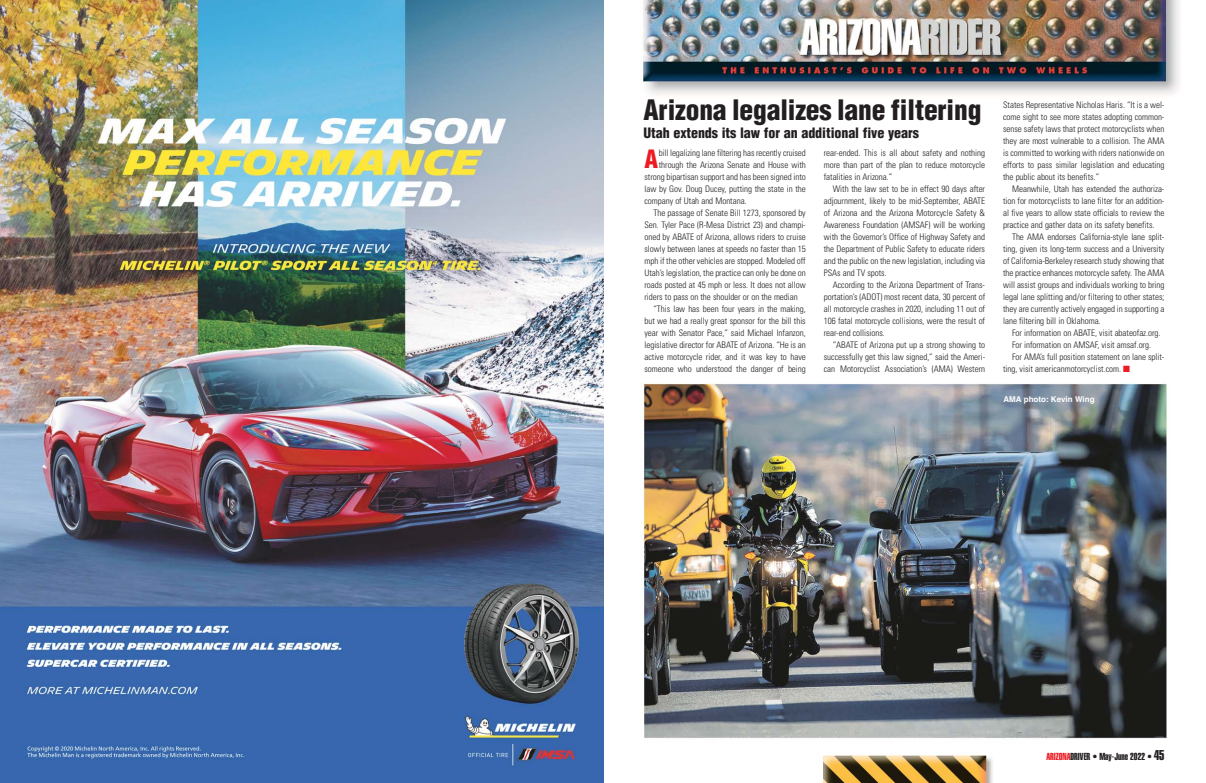
<style>
.page{position:relative;width:1206px;height:783px;background:#fff}
.page>*{position:absolute;margin:0;border:0;box-sizing:border-box;transform-origin:0 0}
.t1{font:900 condensed 27.5px "Helvetica";letter-spacing:-.005em;color:#231f20}
.t2{font:900 condensed 24.6px "Helvetica";color:#ed1c24}
.t3{font:900 condensed 14px "Helvetica";letter-spacing:-.005em;color:#231f20}
.t4{font:10px "Helvetica Extra Compressed";color:#231f20}
.t5{font:300 condensed 9px/12px "Univers";letter-spacing:-.005em;color:#231f20;text-align:justify}
.t6{font:700 8px "Helvetica";color:#fff}
.s1{color:#ed1c24}
.s2{font-size:14px}
</style>
<div class="page">
<img style="left:603px;top:0;width:576px;height:783px">
<img style="left:824px;top:756px;width:162px;height:27px">
<img style="left:0;top:0;width:603px;height:783px">
<h1 class="t1" style="left:644px;top:99px;width:340px">Arizona legalizes lane filtering</h1>
<h3 class="t3" style="left:644px;top:127px;width:277px">Utah extends its law for an additional five years</h3>
<h2 class="t2" style="left:644px;top:150px;width:15px">A</h2>
<p class="t5" style="left:659px;top:148px;width:148px">bill legalizing lane filtering has recently cruised</p>
<p class="t5" style="left:659px;top:160px;width:148px">through the Arizona Senate and House with</p>
<p class="t5" style="left:645px;top:172px;width:163px">strong bipartisan support and has been signed into</p>
<p class="t5" style="left:645px;top:184px;width:163px">law by Gov. Doug Ducey, putting the state in the</p>
<p class="t5" style="left:645px;top:196px;width:104px">company of Utah and Montana.</p>
<p class="t5" style="left:654px;top:208px;width:154px">The passage of Senate Bill 1273, sponsored by</p>
<p class="t5" style="left:645px;top:220px;width:163px">Sen. Tyler Pace (R-Mesa District 23) and champi-</p>
<p class="t5" style="left:645px;top:232px;width:163px">oned by ABATE of Arizona, allows riders to cruise</p>
<p class="t5" style="left:645px;top:244px;width:163px">slowly between lanes at speeds no faster than 15</p>
<p class="t5" style="left:645px;top:256px;width:163px">mph if the other vehicles are stopped. Modeled off</p>
<p class="t5" style="left:645px;top:268px;width:163px">Utah’s legislation, the practice can only be done on</p>
<p class="t5" style="left:645px;top:280px;width:163px">roads posted at 45 mph or less. It does not allow</p>
<p class="t5" style="left:645px;top:292px;width:155px">riders to pass on the shoulder or on the median</p>
<p class="t5" style="left:654px;top:304px;width:154px">“This law has been four years in the making,</p>
<p class="t5" style="left:645px;top:316px;width:163px">but we had a really great spon sor for the bill this</p>
<p class="t5" style="left:645px;top:328px;width:163px">year with Senator Pace,” said Michael Infanzon,</p>
<p class="t5" style="left:645px;top:340px;width:163px">leg islative director for ABATE of Arizona. “He is an</p>
<p class="t5" style="left:645px;top:352px;width:163px">active motorcycle rider, and it was key to have</p>
<p class="t5" style="left:645px;top:364px;width:163px">some one who understood the danger of being</p>
<p class="t5" style="left:824px;top:148px;width:163px">rear-ended. This is all about safety and nothing more than part of the plan to reduce motorcycle fatalities in Arizona.”</p>
<p class="t5" style="left:824px;top:184px;width:163px;text-indent:9px">With the law set to be in effect 90 days after adjournment, likely to be mid-September, ABATE of Arizona and the Arizona Motorcycle Safety &amp; Awareness Foundation (AMSAF) will be working with the Governor’s Office of Highway Safety and the De part ment of Public Safety to educate riders and the public on the new legislation, including via PSAs and TV spots.</p>
<p class="t5" style="left:824px;top:280px;width:163px;text-indent:9px">According to the Arizona Department of Trans - portation’s (ADOT) most recent data, 30 percent of all motorcycle crashes in 2020, including 11 out of 106 fatal motorcycle collisions, were the result of rear-end collisions.</p>
<p class="t5" style="left:824px;top:340px;width:163px;text-indent:9px">“ABATE of Arizona put up a strong showing to successfully get this law signed,” said the Ameri - can Motorcyclist Association’s (AMA) Western</p>
<p class="t5" style="left:1003px;top:100px;width:163px">States Representative Nicholas Haris. “It is a wel&shy;come sight to see more states adopting common&shy;sense safety laws that protect motorcyclists when they are most vulnerable to a collision. The AMA is committed to working with riders nationwide on efforts to pass similar legislation and educating the public about its benefits.”</p>
<p class="t5" style="left:1003px;top:184px;width:163px;text-indent:9px">Meanwhile, Utah has extended the authoriza&shy;tion for motorcyclists to lane filter for an addition&shy;al five years to allow state officials to review the practice and gather data on its safety benefits.</p>
<p class="t5" style="left:1003px;top:232px;width:163px;text-indent:9px">The AMA endorses California-style lane split&shy;ting, giv en its long-term success and a University of Cali fornia-Berkeley research study showing that the practice enhances motorcycle safety. The AMA will assist groups and individuals working to bring legal lane splitting and/or filtering to other states; they are currently actively engaged in supporting a lane filtering bill in Oklahoma.</p>
<p class="t5" style="left:1012px;top:328px;width:150px">For information on ABATE, visit abateofaz.org.</p>
<p class="t5" style="left:1012px;top:340px;width:140px">For information on AMSAF, visit amsaf.org.</p>
<p class="t5" style="left:1012px;top:352px;width:154px">For AMA’s full position statement on lane split-</p>
<p class="t5" style="left:1003px;top:364px;width:128px">ting, visit americanmotorcyclist.com. <span class="s1">■</span></p>
<p class="t6" style="left:1004px;top:396px;width:93px">AMA photo: Kevin Wing</p>
<p class="t4" style="left:1046px;top:753px;width:120px"><span class="s1">ARIZONA</span>DRIVER • May-June 2022 • <span class="s2">45</span></p>
</div>
